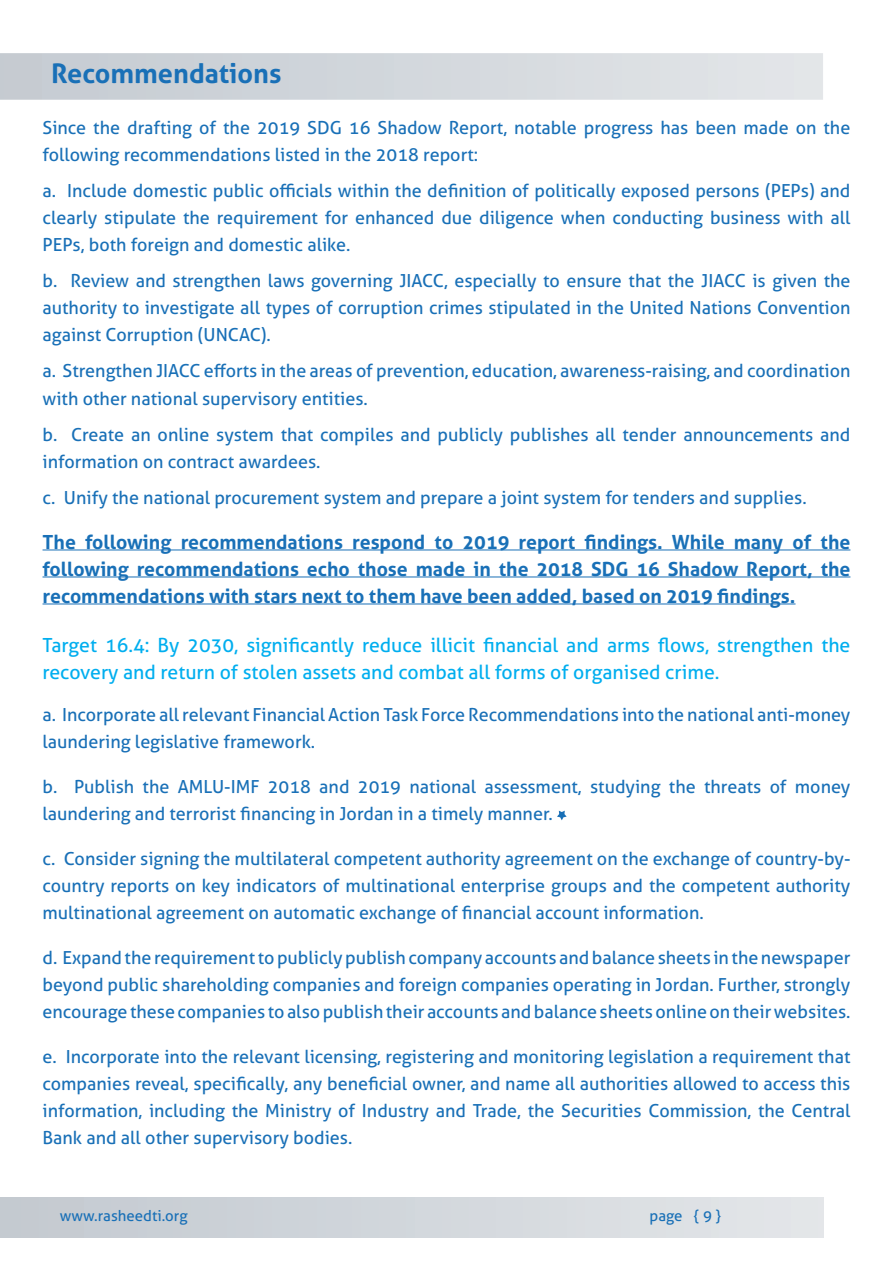
<style>
.page{position:relative;width:893px;height:1263px;background:#fff}
.page>*{position:absolute;margin:0;border:0;box-sizing:border-box;transform-origin:0 0}
.t1{font:700 27px "Aller";color:#1970b7}
.t2{font:700 19.5px/27px "Aller";color:#1970b7;text-align:justify}
.t3{font:19.5px/27px "Aller";color:#00aeef}
.t4{font:18px/27px "Aller";color:#1970b7}
.t5{font:15px "Aller";color:#1970b7}
</style>
<div class="page">
<div style="left:0;top:1197px;width:824px;height:40px;background:linear-gradient(to right,#c3c9d0,#e3e6e9)"></div>
<svg style="left:0;top:53px;width:823px;height:47px;background:#d3d8dd"></svg>
<hr style="left:43px;top:549px;width:807px;height:1px;background:#1970b7">
<hr style="left:43px;top:576px;width:807px;height:1px;background:#1970b7">
<hr style="left:43px;top:603px;width:752px;height:1px;background:#1970b7">
<svg style="left:557px;top:811px;width:10px;height:9px"></svg>
<h1 class="t1" style="left:51px;top:57px;width:232px">Recommendations</h1>
<p class="t4" style="left:43px;top:115px;width:809px">Since the drafting of the 2019 SDG 16 Shadow Report, notable progress has been made on the following recommendations listed in the 2018 report:</p>
<p class="t4" style="left:43px;top:178px;width:809px;text-align:justify">a. Include domestic public officials within the definition of politically exposed persons (PEPs) and clearly stipulate the requirement for enhanced due diligence when conducting business with all PEPs, both foreign and domestic alike.</p>
<p class="t4" style="left:43px;top:268px;width:809px;text-align:justify">b. Review and strengthen laws governing JIACC, especially to ensure that the JIACC is given the authority to investigate all types of corruption crimes stipulated in the United Nations Convention against Corruption (UNCAC).</p>
<p class="t4" style="left:43px;top:358px;width:809px">a. Strengthen JIACC efforts in the areas of prevention, education, awareness-raising, and coordination with other national supervisory entities.</p>
<p class="t4" style="left:43px;top:421px;width:809px">b. Create an online system that compiles and publicly publishes all tender announcements and information on contract awardees.</p>
<p class="t4" style="left:43px;top:484px;width:766px">c. Unify the national procurement system and prepare a joint system for tenders and supplies.</p>
<p class="t2" style="left:43px;top:528px;width:809px">The following recommendations respond to 2019 report findings. While many of the following recommendations echo those made in the 2018 SDG 16 Shadow Report, the recommendations with stars next to them have been added, based on 2019 findings.</p>
<p class="t3" style="left:43px;top:631px;width:809px">Target 16.4: By 2030, significantly reduce illicit financial and arms flows, strengthen the recovery and return of stolen assets and combat all forms of organised crime.</p>
<p class="t4" style="left:43px;top:701px;width:809px">a. Incorporate all relevant Financial Action Task Force Recommendations into the national anti-money laundering legislative framework.</p>
<p class="t4" style="left:43px;top:773px;width:809px">b. Publish the AMLU-IMF 2018 and 2019 national assessment, studying the threats of money laundering and terrorist financing in Jordan in a timely manner.</p>
<p class="t4" style="left:43px;top:845px;width:809px;text-align:justify">c. Consider signing the multilateral competent authority agreement on the exchange of country-by&shy;country reports on key indicators of multinational enterprise groups and the competent authority multinational agreement on automatic exchange of financial account information.</p>
<p class="t4" style="left:43px;top:944px;width:809px;text-align:justify">d. Expand the requirement to publicly publish company accounts and balance sheets in the newspaper beyond public shareholding companies and foreign companies operating in Jordan. Further, strongly encourage these companies to also publish their accounts and balance sheets online on their websites.</p>
<p class="t4" style="left:43px;top:1043px;width:809px;text-align:justify">e. Incorporate into the relevant licensing, registering and monitoring legislation a requirement that companies reveal, specifically, any beneficial owner, and name all authorities allowed to access this information, including the Ministry of Industry and Trade, the Securities Commission, the Central Bank and all other supervisory bodies.</p>
<p class="t5" style="left:60px;top:1206px;width:129px">www.rasheedti.org</p>
<p class="t5" style="left:649px;top:1206px;width:74px">page { 9 }</p>
</div>
